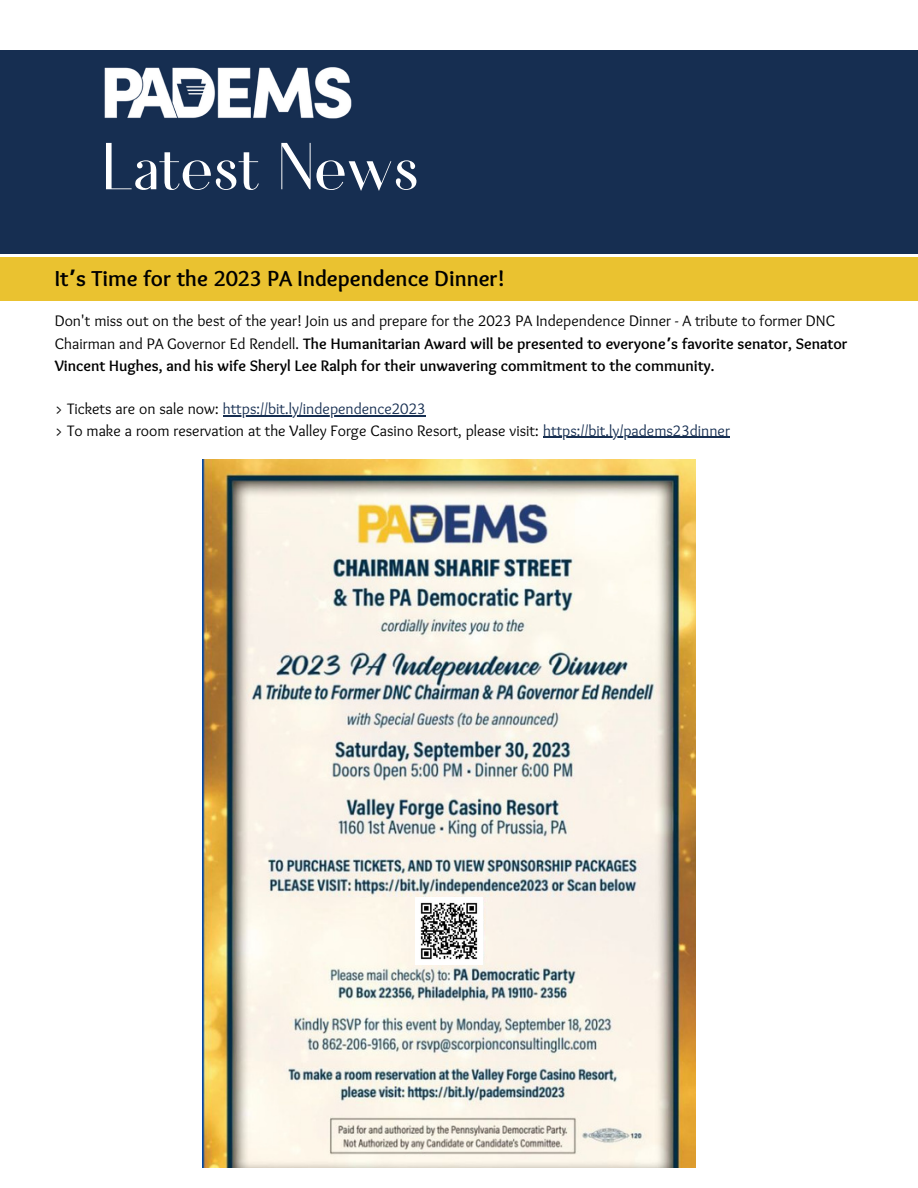
<style>
.page{position:relative;width:918px;height:1188px;background:#fff}
.page>*{position:absolute;margin:0;border:0;box-sizing:border-box;transform-origin:0 0}
.t1{font:88.65px "Fiona";color:#fff}
.t2{font:700 22.5px "Sukar";color:#000}
.t3{font:700 15.75px/22.5px "Sukar";color:#000}
.t4{font:15.75px "Sukar";color:#000}
.t5{font:15.75px "Sukar";color:#162e51}
.s1{font-family:"Noto Sans Gurmukhi"}
.s2{font-weight:400}
.s3{color:#000}
.s4{color:#162e51}
</style>
<div class="page">
<div style="left:0;top:257px;width:918px;height:44px;background:#eac230"></div>
<div style="left:0;top:50px;width:918px;height:203px;background:#162e51"></div>
<img style="left:104px;top:67px;width:248px;height:52px">
<img style="left:203px;top:460px;width:493px;height:708px">
<img style="left:415px;top:897px;width:68px;height:68px">
<hr style="left:223px;top:415px;width:203px;height:1px;background:#162e51">
<hr style="left:543px;top:437px;width:187px;height:1px;background:#162e51">
<p class="t1" style="left:102px;top:118px;width:318px">Latest News</p>
<p class="t2" style="left:55px;top:265px;width:451px">It<span class="s1">’</span>s Time for the 2023 PA Independence Dinner!</p>
<p class="t3" style="left:55px;top:311px;width:794px"><span class="s2">Don't miss out on the best of the year! Join us and prepare for the 2023 PA Independence Dinner - A tribute to former DNC<br>Chairman and PA Governor Ed Rendell.</span> The Humanitarian Award will be presented to everyone<span class="s1">’</span>s favorite senator, Senator<br>Vincent Hughes, and his wife Sheryl Lee Ralph for their unwavering commitment to the community.</p>
<p class="t5" style="left:55px;top:400px;width:372px"><span class="s3">&gt; Tickets are on sale now:</span> https://bit.ly/independence2023</p>
<p class="t4" style="left:55px;top:421px;width:677px">&gt; To make a room reservation at the Valley Forge Casino Resort, please visit: <span class="s4">https://bit.ly/padems23dinner</span></p>
</div>
